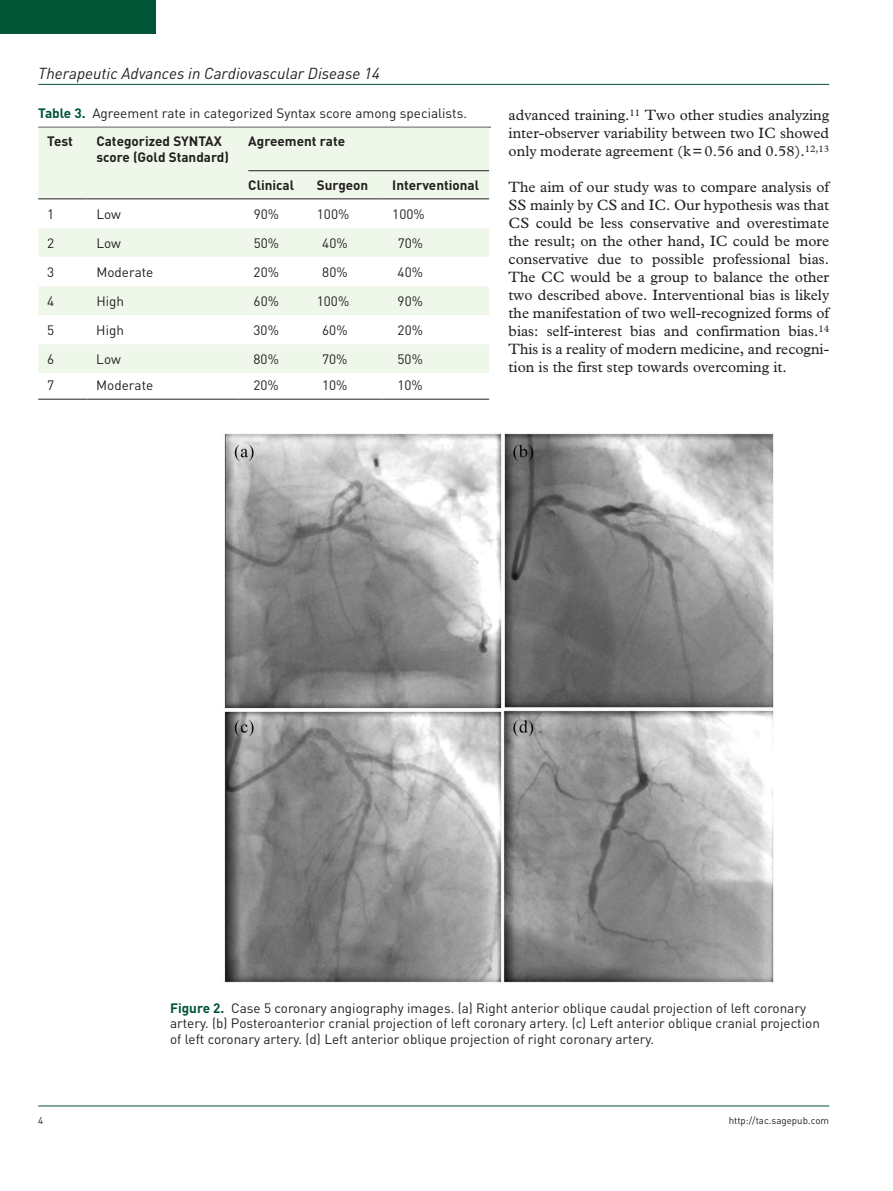
<style>
.page{position:relative;width:893px;height:1191px;background:#fff}
.page>*{position:absolute;margin:0;border:0;box-sizing:border-box;transform-origin:0 0}
.t1{font:italic 15.75px "DIN";color:#231f20}
.t2{font:15px/18px "Plantin Std";color:#231f20;text-align:justify}
.t3{font:13.5px/15.8px "DIN";color:#231f20}
.t4{font:700 13.5px/15.8px "DIN";color:#231f20}
.t5{font:9.75px "DIN";color:#231f20}
.s1{font-weight:700;color:#015436}
.s2{font-weight:700}
</style>
<div class="page">
<hr style="left:38px;top:84px;width:791px;height:1px;background:#015436">
<hr style="left:38px;top:1105px;width:791px;height:1px;background:#015436">
<div style="left:0;top:0;width:155px;height:34px;background:#015436"></div>
<hr style="left:38px;top:127px;width:453px;height:1px;background:#231f20">
<div style="left:38px;top:128px;width:451px;height:70px;background:#eff7ea"></div>
<svg style="left:38px;top:199px;width:451px;height:200px"></svg>
<hr style="left:38px;top:198px;width:49px;height:1px;background:#231f20">
<hr style="left:87px;top:198px;width:152px;height:1px;background:#231f20">
<hr style="left:239px;top:198px;width:69px;height:1px;background:#231f20">
<hr style="left:308px;top:198px;width:75px;height:1px;background:#231f20">
<hr style="left:383px;top:198px;width:106px;height:1px;background:#231f20">
<hr style="left:38px;top:399px;width:49px;height:1px;background:#231f20">
<hr style="left:87px;top:399px;width:152px;height:1px;background:#231f20">
<hr style="left:239px;top:399px;width:69px;height:1px;background:#231f20">
<hr style="left:308px;top:399px;width:75px;height:1px;background:#231f20">
<hr style="left:383px;top:399px;width:106px;height:1px;background:#231f20">
<hr style="left:248px;top:170px;width:241px;height:1px;background:#231f20">
<img style="left:224px;top:433px;width:550px;height:550px">
<p class="t1" style="left:38px;top:63px;width:343px">Therapeutic Advances in Cardiovascular Disease 14</p>
<p class="t3" style="left:47px;top:98px;width:421px;line-height:28.5px;text-indent:-9px"><span class="s1">Table 3.</span> Agreement rate in categorized Syntax score among specialists.<br><span class="s2">Test</span></p>
<p class="t4" style="left:96px;top:133px;width:134px">Categorized SYNTAX score (Gold Standard)</p>
<p class="t4" style="left:248px;top:133px;width:98px">Agreement rate</p>
<p class="t4" style="left:248px;top:176px;width:47px">Clinical</p>
<p class="t4" style="left:317px;top:176px;width:53px">Surgeon</p>
<p class="t4" style="left:392px;top:176px;width:88px">Interventional</p>
<p class="t3" style="left:47px;top:206px;width:9px">1</p>
<p class="t3" style="left:96px;top:206px;width:26px">Low</p>
<p class="t3" style="left:254px;top:206px;width:27px">90%</p>
<p class="t3" style="left:317px;top:206px;width:34px">100%</p>
<p class="t3" style="left:392px;top:206px;width:34px">100%</p>
<p class="t3" style="left:47px;top:235px;width:9px">2</p>
<p class="t3" style="left:96px;top:235px;width:26px">Low</p>
<p class="t3" style="left:254px;top:235px;width:27px">50%</p>
<p class="t3" style="left:322px;top:235px;width:27px">40%</p>
<p class="t3" style="left:398px;top:235px;width:27px">70%</p>
<p class="t3" style="left:47px;top:264px;width:9px">3</p>
<p class="t3" style="left:96px;top:264px;width:59px">Moderate</p>
<p class="t3" style="left:254px;top:264px;width:27px">20%</p>
<p class="t3" style="left:322px;top:264px;width:27px">80%</p>
<p class="t3" style="left:398px;top:264px;width:27px">40%</p>
<p class="t3" style="left:47px;top:293px;width:9px">4</p>
<p class="t3" style="left:96px;top:293px;width:29px">High</p>
<p class="t3" style="left:254px;top:293px;width:27px">60%</p>
<p class="t3" style="left:317px;top:293px;width:34px">100%</p>
<p class="t3" style="left:398px;top:293px;width:27px">90%</p>
<p class="t3" style="left:47px;top:322px;width:9px">5</p>
<p class="t3" style="left:96px;top:322px;width:29px">High</p>
<p class="t3" style="left:254px;top:322px;width:27px">30%</p>
<p class="t3" style="left:322px;top:322px;width:27px">60%</p>
<p class="t3" style="left:398px;top:322px;width:27px">20%</p>
<p class="t3" style="left:47px;top:351px;width:9px">6</p>
<p class="t3" style="left:96px;top:351px;width:26px">Low</p>
<p class="t3" style="left:254px;top:351px;width:27px">80%</p>
<p class="t3" style="left:322px;top:351px;width:27px">70%</p>
<p class="t3" style="left:398px;top:351px;width:27px">50%</p>
<p class="t3" style="left:47px;top:377px;width:9px">7</p>
<p class="t3" style="left:96px;top:377px;width:59px">Moderate</p>
<p class="t3" style="left:254px;top:377px;width:27px">20%</p>
<p class="t3" style="left:322px;top:377px;width:27px">10%</p>
<p class="t3" style="left:398px;top:377px;width:27px">10%</p>
<p class="t2" style="left:509px;top:106px;width:322px">advanced training.<sup>11</sup> Two other studies analyzing inter-observer variability between two IC showed only moderate agreement (k=0.56 and 0.58).<sup>12,13</sup></p>
<p class="t2" style="left:509px;top:178px;width:322px">The aim of our study was to compare analysis of SS mainly by CS and IC. Our hypothesis was that CS could be less conservative and overestimate the result; on the other hand, IC could be more conservative due to possible professional bias.<br>The CC would be a group to balance the other two described above. Interventional bias is likely the manifestation of two well-recognized forms of bias: self-interest bias and confirmation bias.<sup>14<br></sup>This is a reality of modern medicine, and recogni&shy;tion is the first step towards overcoming it.</p>
<p class="t3" style="left:170px;top:999px;width:651px"><span class="s1">Figure 2.</span> Case 5 coronary angiography images. (a) Right anterior oblique caudal projection of left coronary artery. (b) Posteroanterior cranial projection of left coronary artery. (c) Left anterior oblique cranial projection of left coronary artery. (d) Left anterior oblique projection of right coronary artery.</p>
<p class="t5" style="left:38px;top:1114px;width:7px">4</p>
<p class="t5" style="left:729px;top:1114px;width:102px">http://tac.sagepub.com</p>
</div>
